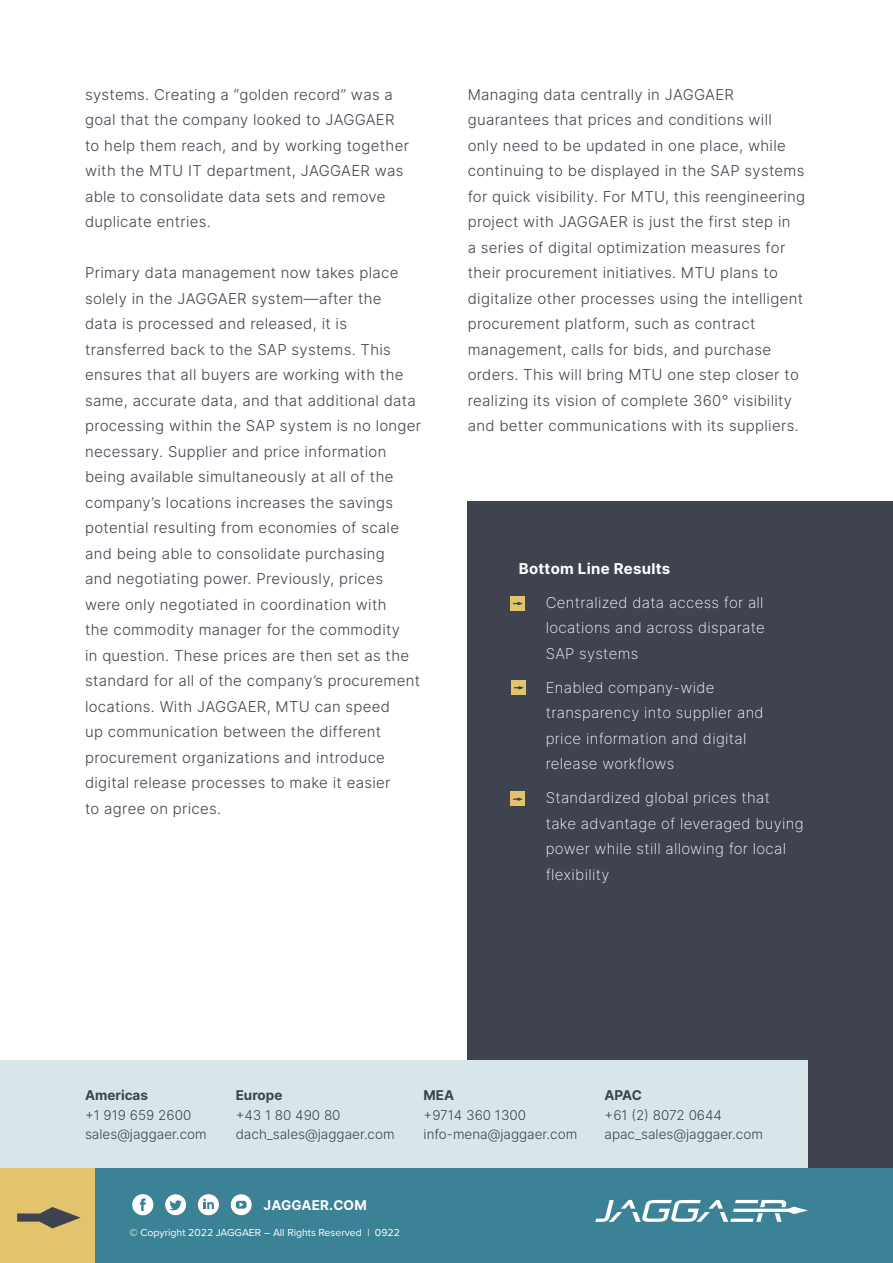
<style>
.page{position:relative;width:893px;height:1263px;background:#fff}
.page>*{position:absolute;margin:0;border:0;box-sizing:border-box;transform-origin:0 0}
.t1{font:300 15px/25.5px "Inter";letter-spacing:.02em;color:#3e434f}
.t2{font:200 15px/25.5px "Inter";letter-spacing:.02em;color:#fff}
.t3{font:700 15px "Inter";letter-spacing:.02em;color:#fff}
.t4{font:300 13.5px/19.5px "Inter";color:#3e434f}
.t5{font:700 13.5px "Inter";color:#3e434f}
.t6{font:700 13.5px "Inter";letter-spacing:.01em;color:#fff}
.t7{font:10.5px "Proxima Nova";color:#fff}
</style>
<div class="page">
<div style="left:468px;top:502px;width:425px;height:666px;background:#3e434f"></div>
<div style="left:0;top:1060px;width:808px;height:108px;background:#d8e6ea"></div>
<div style="left:95px;top:1168px;width:798px;height:95px;background:#3c8296"></div>
<div style="left:0;top:1168px;width:95px;height:95px;background:#e2c46d"></div>
<svg style="left:17px;top:1207px;width:64px;height:21px"></svg>
<div style="left:231px;top:1194px;width:21px;height:21px;background:#fff;border-radius:50%"></div>
<svg style="left:236px;top:1201px;width:11px;height:7px"></svg>
<svg style="left:240px;top:1202px;width:3px;height:5px"></svg>
<div style="left:165px;top:1194px;width:21px;height:21px;background:#fff;border-radius:50%"></div>
<svg style="left:169px;top:1200px;width:13px;height:10px"></svg>
<div style="left:198px;top:1194px;width:21px;height:21px;background:#fff;border-radius:50%"></div>
<svg style="left:203px;top:1198px;width:11px;height:11px"></svg>
<div style="left:510px;top:596px;width:15px;height:15px;background:#e2c46d"></div>
<svg style="left:513px;top:602px;width:10px;height:3px"></svg>
<div style="left:511px;top:680px;width:15px;height:15px;background:#e2c46d"></div>
<svg style="left:514px;top:686px;width:10px;height:3px"></svg>
<div style="left:510px;top:791px;width:15px;height:15px;background:#e2c46d"></div>
<svg style="left:513px;top:797px;width:10px;height:4px"></svg>
<svg style="left:595px;top:1200px;width:213px;height:22px"></svg>
<div style="left:132px;top:1194px;width:21px;height:21px;background:#fff;border-radius:50%"></div>
<svg style="left:140px;top:1198px;width:6px;height:13px"></svg>
<p class="t1" style="left:85px;top:81px;width:325px">systems. Creating a “golden record” was a goal that the company looked to JAGGAER to help them reach, and by working together with the MTU IT department, JAGGAER was able to consolidate data sets and remove duplicate entries.</p>
<p class="t1" style="left:85px;top:260px;width:338px">Primary data management now takes place solely in the JAGGAER system—after the<br>data is processed and released, it is transferred back to the SAP systems. This ensures that all buyers are working with the same, accurate data, and that additional data processing within the SAP system is no longer necessary. Supplier and price information being available simultaneously at all of the company’s locations increases the savings potential resulting from economies of scale and being able to consolidate purchasing<br>and negotiating power. Previously, prices were only negotiated in coordination with<br>the commodity manager for the commodity<br>in question. These prices are then set as the standard for all of the company’s procurement locations. With JAGGAER, MTU can speed<br>up communication between the different procurement organizations and introduce digital release processes to make it easier<br>to agree on prices.</p>
<p class="t1" style="left:468px;top:81px;width:339px">Managing data centrally in JAGGAER guarantees that prices and conditions will only need to be updated in one place, while continuing to be displayed in the SAP systems for quick visibility. For MTU, this reengineering project with JAGGAER is just the first step in<br>a series of digital optimization measures for their procurement initiatives. MTU plans to digitalize other processes using the intelligent procurement platform, such as contract management, calls for bids, and purchase orders. This will bring MTU one step closer to realizing its vision of complete 360° visibility and better communications with its suppliers.</p>
<p class="t3" style="left:519px;top:557px;width:153px">Bottom Line Results</p>
<p class="t2" style="left:546px;top:589px;width:221px;text-align:justify;text-indent:-27px">• Centralized data access for all locations and across disparate SAP systems</p>
<p class="t2" style="left:546px;top:674px;width:219px;text-indent:-27px">• Enabled company-wide transparency into supplier and price information and digital release workflows</p>
<p class="t2" style="left:546px;top:785px;width:259px;text-indent:-27px">• Standardized global prices that take advantage of leveraged buying power while still allowing for local flexibility</p>
<p class="t5" style="left:85px;top:1085px;width:65px">Americas</p>
<p class="t4" style="left:85px;top:1105px;width:123px">+1 919 659 2600 sales@jaggaer.com</p>
<p class="t5" style="left:236px;top:1085px;width:48px">Europe</p>
<p class="t4" style="left:236px;top:1105px;width:160px">+43 1 80 490 80 dach_sales@jaggaer.com</p>
<p class="t6" style="left:263px;top:1195px;width:105px">JAGGAER.COM</p>
<p class="t7" style="left:130px;top:1225px;width:272px">© Copyright 2022 JAGGAER – All Rights Reserved | 0922</p>
<p class="t5" style="left:424px;top:1085px;width:32px">MEA</p>
<p class="t4" style="left:424px;top:1105px;width:155px">+9714 360 1300 info-mena@jaggaer.com</p>
<p class="t5" style="left:604px;top:1085px;width:39px">APAC</p>
<p class="t4" style="left:604px;top:1105px;width:160px">+61 (2) 8072 0644 apac_sales@jaggaer.com</p>
</div>
